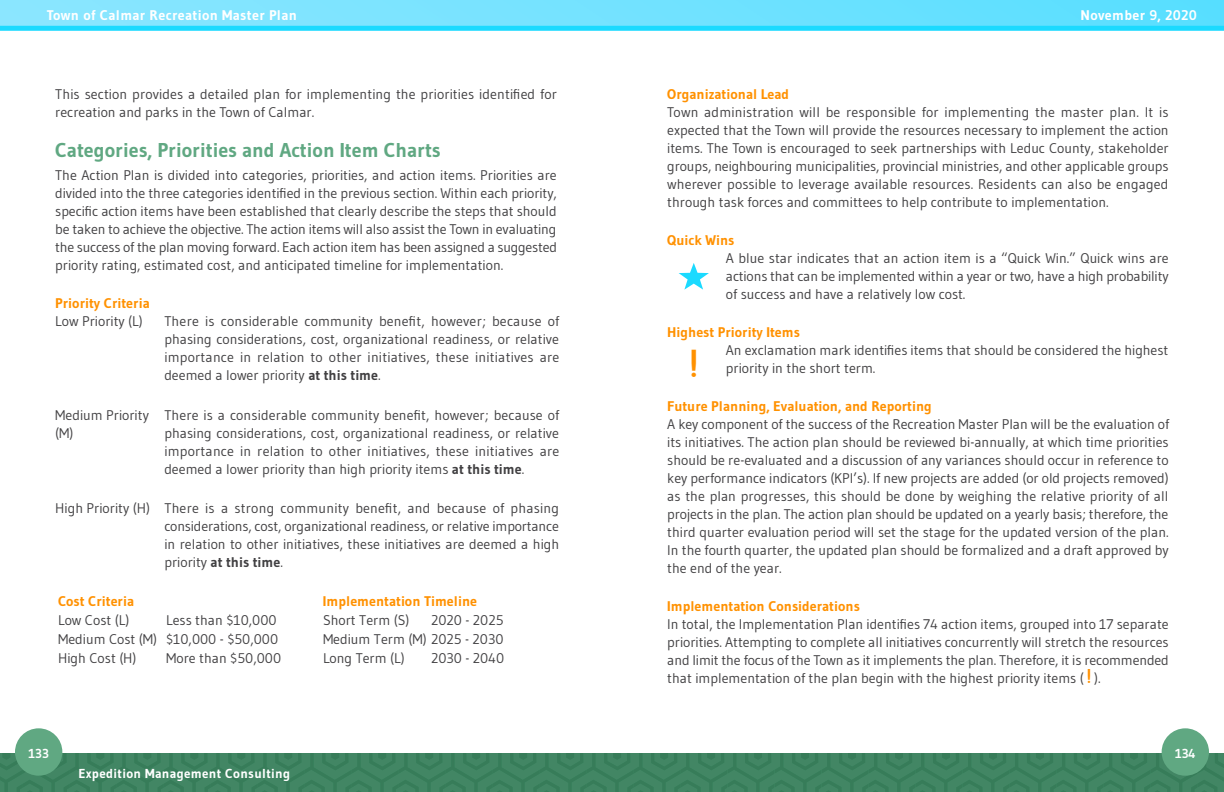
<style>
.page{position:relative;width:1224px;height:792px;background:#fff}
.page>*{position:absolute;margin:0;border:0;box-sizing:border-box;transform-origin:0 0}
.t1{font:700 39px "Bison";color:#ff9100}
.Secondary_Heading{font:700 20px "Gudea";color:#60a882}
.t2{font:14px/18px "Gudea";color:#414042;text-align:justify}
.Header_3{font:700 14px "Gudea";color:#ff9100}
.t3{font:700 14px "Gudea";letter-spacing:.025em;color:#fff}
.t4{font:700 13px "Gudea";letter-spacing:.025em;color:#fff}
.s1{font-weight:700}
.s2{font-family:"Bison";font-weight:700;font-size:20px;color:#ff9100}
</style>
<div class="page">
<svg style="left:679px;top:263px;width:30px;height:27px"></svg>
<div style="left:0;top:753px;width:1224px;height:39px;background:#428664"></div>
<div style="left:15px;top:728px;width:47px;height:48px;background:#60a882;border-radius:50%"></div>
<div style="left:1162px;top:728px;width:47px;height:48px;background:#60a882;border-radius:50%"></div>
<div style="left:0;top:0;width:1224px;height:27px;background:linear-gradient(to right,#8de6ff,#59dfff)"></div>
<div style="left:0;top:26px;width:1224px;height:5px;background:#1bdaff"></div>
<p class="t3" style="left:47px;top:7px;width:252px">Town of Calmar Recreation Master Plan</p>
<p class="t3" style="left:1081px;top:7px;width:118px">November 9, 2020</p>
<p class="t2" style="left:55px;top:85px;width:503px">This section provides a detailed plan for implementing the priorities identified for recreation and parks in the Town of Calmar.</p>
<p class="Secondary_Heading" style="left:55px;top:137px;width:387px">Categories, Priorities and Action Item Charts</p>
<p class="t2" style="left:55px;top:166px;width:503px">The Action Plan is divided into categories, priorities, and action items. Priorities are divided into the three categories identified in the previous section. Within each priority, specific action items have been established that clearly describe the steps that should be taken to achieve the objective. The action items will also assist the Town in evaluating the success of the plan moving forward. Each action item has been assigned a suggested priority rating, estimated cost, and anticipated timeline for implementation.</p>
<p class="Header_3" style="left:55px;top:295px;width:96px">Priority Criteria</p>
<p class="t2" style="left:55px;top:312px;width:89px">Low Priority (L)</p>
<p class="t2" style="left:164px;top:312px;width:396px">There is considerable community benefit, however; because of phasing considerations, cost, organizational readiness, or relative importance in relation to other initiatives, these initiatives are deemed a lower priority <span class="s1">at this time</span>.</p>
<p class="t2" style="left:55px;top:405px;width:95px">Medium Priority (M)</p>
<p class="t2" style="left:164px;top:405px;width:396px">There is a considerable community benefit, however; because of phasing considerations, cost, organizational readiness, or relative importance in relation to other initiatives, these initiatives are deemed a lower priority than high priority items <span class="s1">at this time</span>.</p>
<p class="t2" style="left:55px;top:499px;width:96px">High Priority (H)</p>
<p class="t2" style="left:164px;top:499px;width:396px">There is a strong community benefit, and because of phasing considerations, cost, organizational readiness, or relative importance in relation to other initiatives, these initiatives are deemed a high priority <span class="s1">at this time</span>.</p>
<p class="Header_3" style="left:58px;top:592px;width:78px">Cost Criteria</p>
<p class="Header_3" style="left:323px;top:592px;width:156px">Implementation Timeline</p>
<p class="t2" style="left:58px;top:611px;width:73px">Low Cost (L)</p>
<p class="t2" style="left:166px;top:611px;width:112px">Less than $10,000</p>
<p class="t2" style="left:323px;top:611px;width:88px">Short Term (S)</p>
<p class="t2" style="left:431px;top:611px;width:74px">2020 - 2025</p>
<p class="t2" style="left:58px;top:630px;width:222px">Medium Cost (M) $10,000 - $50,000</p>
<p class="t2" style="left:323px;top:630px;width:182px">Medium Term (M) 2025 - 2030</p>
<p class="t2" style="left:58px;top:649px;width:80px">High Cost (H)</p>
<p class="t2" style="left:166px;top:649px;width:117px">More than $50,000</p>
<p class="t2" style="left:323px;top:649px;width:83px">Long Term (L)</p>
<p class="t2" style="left:431px;top:649px;width:75px">2030 - 2040</p>
<p class="Header_3" style="left:667px;top:85px;width:123px">Organizational Lead</p>
<p class="t2" style="left:667px;top:103px;width:503px">Town administration will be responsible for implementing the master plan. It is expected that the Town will provide the resources necessary to implement the action items. The Town is encouraged to seek partnerships with Leduc County, stakeholder groups, neighbouring municipalities, provincial ministries, and other applicable groups wherever possible to leverage available resources. Residents can also be engaged through task forces and committees to help contribute to implementation.</p>
<p class="Header_3" style="left:667px;top:231px;width:69px">Quick Wins</p>
<p class="t2" style="left:726px;top:249px;width:444px">A blue star indicates that an action item is a “Quick Win.” Quick wins are actions that can be implemented within a year or two, have a high probability of success and have a relatively low cost.</p>
<p class="Header_3" style="left:667px;top:323px;width:134px">Highest Priority Items</p>
<p class="t2" style="left:726px;top:341px;width:444px">An exclamation mark identifies items that should be considered the highest priority in the short term.</p>
<p class="Header_3" style="left:667px;top:397px;width:266px">Future Planning, Evaluation, and Reporting</p>
<p class="t2" style="left:667px;top:415px;width:503px">A key component of the success of the Recreation Master Plan will be the evaluation of its initiatives. The action plan should be reviewed bi-annually, at which time priorities should be re-evaluated and a discussion of any variances should occur in reference to key performance indicators (KPI’s). If new projects are added (or old projects removed) as the plan progresses, this should be done by weighing the relative priority of all projects in the plan. The action plan should be updated on a yearly basis; therefore, the third quarter evaluation period will set the stage for the updated version of the plan.<br>In the fourth quarter, the updated plan should be formalized and a draft approved by the end of the year.</p>
<p class="Header_3" style="left:667px;top:597px;width:194px">Implementation Considerations</p>
<p class="t2" style="left:667px;top:615px;width:503px">In total, the Implementation Plan identifies 74 action items, grouped into 17 separate priorities. Attempting to complete all initiatives concurrently will stretch the resources and limit the focus of the Town as it implements the plan. Therefore, it is recommended that implementation of the plan begin with the highest priority items ( <span class="s2">!</span> ).</p>
<p class="t1" style="left:690px;top:342px;width:9px">!</p>
<p class="t4" style="left:28px;top:746px;width:22px">133</p>
<p class="t4" style="left:1175px;top:746px;width:22px">134</p>
<p class="t4" style="left:78px;top:765px;width:213px">Expedition Management Consulting</p>
</div>
